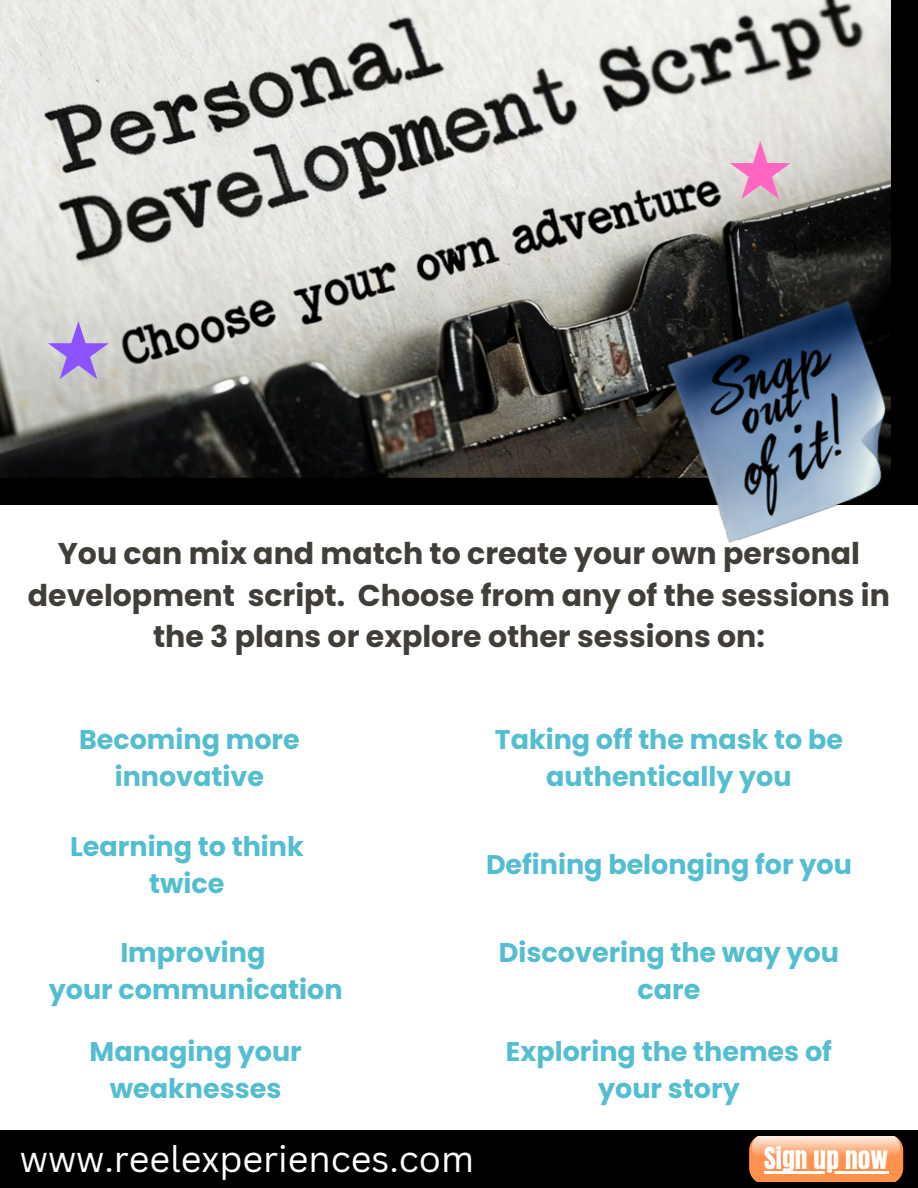
<style>
.page{position:relative;width:918px;height:1188px;background:#fff}
.page>*{position:absolute;margin:0;border:0;box-sizing:border-box;transform-origin:0 0}
.t1{font:36px "Canva Sans";color:#fff}
.t2{font:700 30px/41.7px "Poppins";color:#413e39;text-align:center}
.t3{font:700 27px/37.2px "Poppins";color:#54bed1;text-align:center}
.t4{font:25.5px "Anton";color:#fefefe}
</style>
<div class="page">
<svg style="left:0;top:0;width:918px;height:504px"></svg>
<svg style="left:48px;top:321px;width:61px;height:58px"></svg>
<svg style="left:730px;top:141px;width:61px;height:58px"></svg>
<img style="left:572px;top:199px;width:346px;height:344px">
<div style="left:0;top:1130px;width:918px;height:58px;background:#000"></div>
<svg style="left:749px;top:1137px;width:154px;height:45px"></svg>
<hr style="left:764px;top:1171px;width:124px;height:2px;background:#fefefe">
<p class="t2" style="left:28px;top:533px;width:864px">You can mix and match to create your own personal development script. Choose from any of the sessions in the 3 plans or explore other sessions on:</p>
<h2 class="t3" style="left:79px;top:721px;width:222px">Becoming more innovative</h2>
<h3 class="t3" style="left:495px;top:721px;width:350px">Taking off the mask to be authentically you</h3>
<h3 class="t3" style="left:70px;top:828px;width:235px">Learning to think twice</h3>
<h3 class="t3" style="left:486px;top:846px;width:367px">Defining belonging for you</h3>
<h3 class="t3" style="left:49px;top:934px;width:295px">Improving<br>your communication</h3>
<h3 class="t3" style="left:90px;top:1033px;width:214px">Managing your weaknesses</h3>
<h3 class="t3" style="left:506px;top:1033px;width:327px">Exploring the themes of your story</h3>
<h3 class="t4" style="left:764px;top:1140px;width:126px">SIGN UP NOW</h3>
<h3 class="t3" style="left:499px;top:934px;width:341px">Discovering the way you care</h3>
<p class="t1" style="left:20px;top:1133px;width:456px">www.reelexperiences.com</p>
</div>
